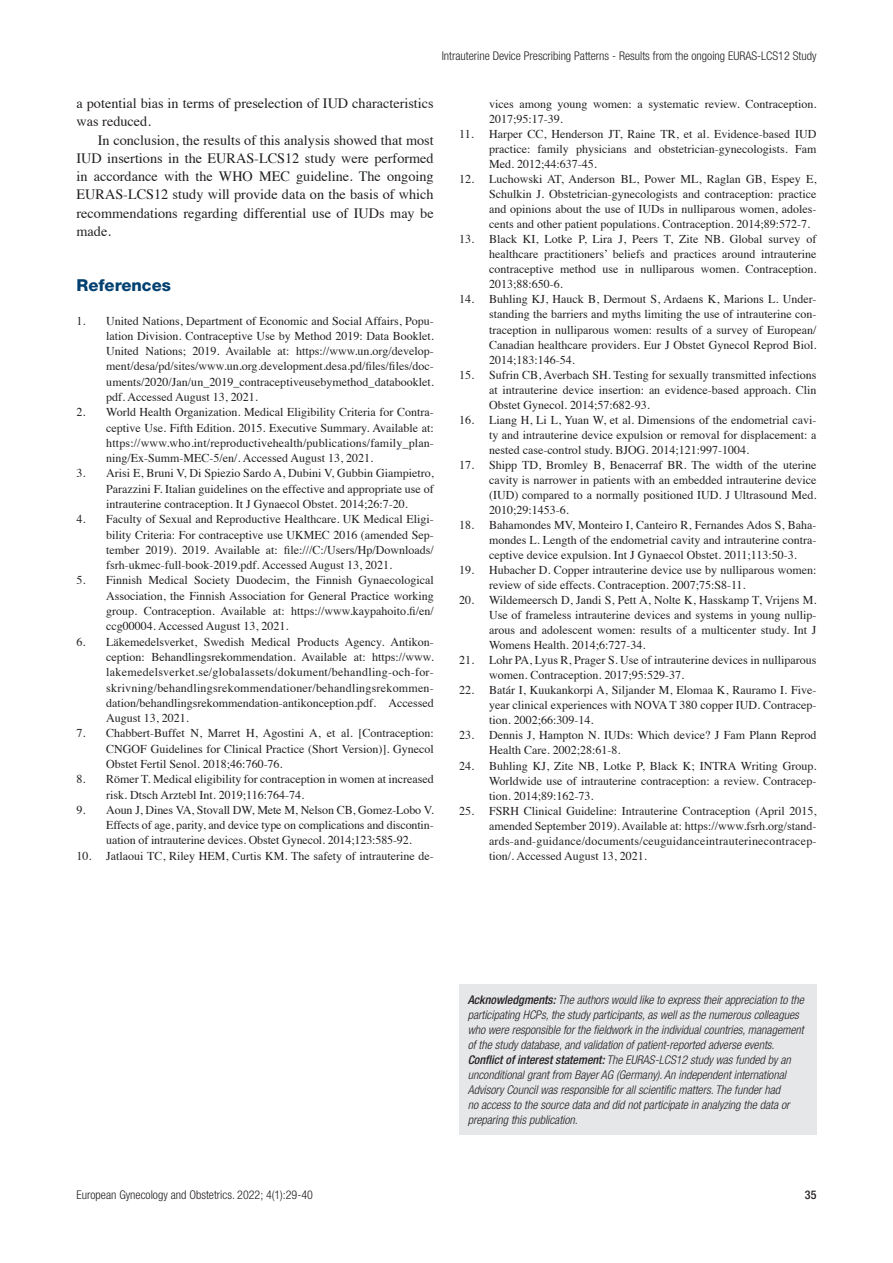
<style>
.page{position:relative;width:893px;height:1263px;background:#fff}
.page>*{position:absolute;margin:0;border:0;box-sizing:border-box;transform-origin:0 0}
.t1{font:800 16.5px "Helvetica Neue LT Std";color:#004071}
.txt{font:14.25px/18.3px "Times";color:#231f20}
.t2{font:12px/15px "Times";color:#231f20;text-align:justify}
.t3{font:italic 300 condensed 12px/15px "Helvetica Neue LT Std";color:#231f20}
.t4{font:300 condensed 12px "Helvetica Neue LT Std";color:#231f20}
.t5{font:500 condensed 12px "Helvetica Neue LT Std";color:#231f20}
.s1{font-weight:500}
</style>
<div class="page">
<div style="left:459px;top:984px;width:357px;height:151px;background:#e6e7e9"></div>
<p class="t4" style="left:442px;top:48px;width:376px">Intrauterine Device Prescribing Patterns - Results from the ongoing EURAS-LCS12 Study</p>
<p class="txt" style="left:77px;top:93px;width:359px">a potential bias in terms of preselection of IUD characteristics was reduced.</p>
<p class="txt" style="left:77px;top:129px;width:359px;text-align:justify;text-indent:21px">In conclusion, the results of this analysis showed that most IUD insertions in the EURAS-LCS12 study were performed in accordance with the WHO MEC guideline. The ongoing EURAS-LCS12 study will provide data on the basis of which recommendations regarding differential use of IUDs may be made.</p>
<p class="t1" style="left:77px;top:275px;width:96px">References</p>
<p class="t2" style="left:106px;top:312px;width:329px;text-indent:-30px">1. United Nations, Department of Economic and Social Affairs, Popu&shy;lation Division. Contraceptive Use by Method 2019: Data Booklet.<br>United Nations; 2019. Available at: https://www.un.org/develop&shy;ment/desa/pd/sites/www.un.org.development.desa.pd/files/files/doc&shy;uments/2020/Jan/un_2019_contraceptiveusebymethod_databooklet. pdf. Accessed August 13, 2021.</p>
<p class="t2" style="left:106px;top:404px;width:329px;text-indent:-30px">2. World Health Organization. Medical Eligibility Criteria for Contra&shy;ceptive Use. Fifth Edition. 2015. Executive Summary. Available at: https://www.who.int/reproductivehealth/publications/family_plan&shy;ning/Ex-Summ-MEC-5/en/. Accessed August 13, 2021.</p>
<p class="t2" style="left:106px;top:465px;width:329px;text-indent:-30px">3. Arisi E, Bruni V, Di Spiezio Sardo A, Dubini V, Gubbin Giampietro, Parazzini F. Italian guidelines on the effective and appropriate use of intrauterine contraception. It J Gynaecol Obstet. 2014;26:7-20.</p>
<p class="t2" style="left:106px;top:511px;width:329px;text-indent:-30px">4. Faculty of Sexual and Reproductive Healthcare. UK Medical Eligi&shy;bility Criteria: For contraceptive use UKMEC 2016 (amended Sep&shy;tember 2019). 2019. Available at: file:///C:/Users/Hp/Downloads/ fsrh-ukmec-full-book-2019.pdf. Accessed August 13, 2021.</p>
<p class="t2" style="left:106px;top:572px;width:329px;text-indent:-30px">5. Finnish Medical Society Duodecim, the Finnish Gynaecological Association, the Finnish Association for General Practice working group. Contraception. Available at: https://www.kaypahoito.fi/en/ ccg00004. Accessed August 13, 2021.</p>
<p class="t2" style="left:106px;top:633px;width:329px;text-indent:-30px">6. Läkemedelsverket, Swedish Medical Products Agency. Antikon&shy;ception: Behandlingsrekommendation. Available at: https://www. lakemedelsverket.se/globalassets/dokument/behandling-och-for&shy;skrivning/behandlingsrekommendationer/behandlingsrekommen&shy;dation/behandlingsrekommendation-antikonception.pdf. Accessed August 13, 2021.</p>
<p class="t2" style="left:106px;top:725px;width:329px;text-indent:-30px">7. Chabbert-Buffet N, Marret H, Agostini A, et al. [Contraception:<br>CNGOF Guidelines for Clinical Practice (Short Version)]. Gynecol Obstet Fertil Senol. 2018;46:760-76.</p>
<p class="t2" style="left:106px;top:770px;width:329px;text-indent:-30px">8. Römer T. Medical eligibility for contraception in women at increased risk. Dtsch Arztebl Int. 2019;116:764-74.</p>
<p class="t2" style="left:106px;top:801px;width:329px;text-indent:-30px">9. Aoun J, Dines VA, Stovall DW, Mete M, Nelson CB, Gomez-Lobo V.<br>Effects of age, parity, and device type on complications and discontin&shy;uation of intrauterine devices. Obstet Gynecol. 2014;123:585-92.</p>
<p class="t2" style="left:77px;top:847px;width:359px">10. Jatlaoui TC, Riley HEM, Curtis KM. The safety of intrauterine de-</p>
<p class="t2" style="left:489px;top:95px;width:329px">vices among young women: a systematic review. Contraception.<br>2017;95:17-39.</p>
<p class="t2" style="left:489px;top:125px;width:329px;text-indent:-30px">11. Harper CC, Henderson JT, Raine TR, et al. Evidence-based IUD practice: family physicians and obstetrician-gynecologists. Fam Med. 2012;44:637-45.</p>
<p class="t2" style="left:489px;top:171px;width:329px;text-indent:-30px">12. Luchowski AT, Anderson BL, Power ML, Raglan GB, Espey E, Schulkin J. Obstetrician-gynecologists and contraception: practice and opinions about the use of IUDs in nulliparous women, adoles&shy;cents and other patient populations. Contraception. 2014;89:572-7.</p>
<p class="t2" style="left:489px;top:231px;width:329px;text-indent:-30px">13. Black KI, Lotke P, Lira J, Peers T, Zite NB. Global survey of healthcare practitioners’ beliefs and practices around intrauterine contraceptive method use in nulliparous women. Contraception.<br>2013;88:650-6.</p>
<p class="t2" style="left:489px;top:291px;width:329px;text-indent:-30px">14. Buhling KJ, Hauck B, Dermout S, Ardaens K, Marions L. Under&shy;standing the barriers and myths limiting the use of intrauterine con&shy;traception in nulliparous women: results of a survey of European/ Canadian healthcare providers. Eur J Obstet Gynecol Reprod Biol.<br>2014;183:146-54.</p>
<p class="t2" style="left:489px;top:366px;width:329px;text-indent:-30px">15. Sufrin CB, Averbach SH. Testing for sexually transmitted infections at intrauterine device insertion: an evidence-based approach. Clin Obstet Gynecol. 2014;57:682-93.</p>
<p class="t2" style="left:489px;top:411px;width:329px;text-indent:-30px">16. Liang H, Li L, Yuan W, et al. Dimensions of the endometrial cavi&shy;ty and intrauterine device expulsion or removal for displacement: a nested case-control study. BJOG. 2014;121:997-1004.</p>
<p class="t2" style="left:489px;top:456px;width:329px;text-indent:-30px">17. Shipp TD, Bromley B, Benacerraf BR. The width of the uterine cavity is narrower in patients with an embedded intrauterine device (IUD) compared to a normally positioned IUD. J Ultrasound Med.<br>2010;29:1453-6.</p>
<p class="t2" style="left:489px;top:516px;width:329px;text-indent:-30px">18. Bahamondes MV, Monteiro I, Canteiro R, Fernandes Ados S, Baha&shy;mondes L. Length of the endometrial cavity and intrauterine contra&shy;ceptive device expulsion. Int J Gynaecol Obstet. 2011;113:50-3.</p>
<p class="t2" style="left:489px;top:561px;width:329px;text-indent:-30px">19. Hubacher D. Copper intrauterine device use by nulliparous women: review of side effects. Contraception. 2007;75:S8-11.</p>
<p class="t2" style="left:489px;top:591px;width:329px;text-indent:-30px">20. Wildemeersch D, Jandi S, Pett A, Nolte K, Hasskamp T, Vrijens M.<br>Use of frameless intrauterine devices and systems in young nullip&shy;arous and adolescent women: results of a multicenter study. Int J Womens Health. 2014;6:727-34.</p>
<p class="t2" style="left:489px;top:652px;width:329px;text-indent:-30px">21. Lohr PA, Lyus R, Prager S. Use of intrauterine devices in nulliparous women. Contraception. 2017;95:529-37.</p>
<p class="t2" style="left:489px;top:682px;width:329px;text-indent:-30px">22. Batár I, Kuukankorpi A, Siljander M, Elomaa K, Rauramo I. Five&shy;year clinical experiences with NOVA T 380 copper IUD. Contracep&shy;tion. 2002;66:309-14.</p>
<p class="t2" style="left:489px;top:727px;width:329px;text-indent:-30px">23. Dennis J, Hampton N. IUDs: Which device? J Fam Plann Reprod<br>Health Care. 2002;28:61-8.</p>
<p class="t2" style="left:489px;top:757px;width:329px;text-indent:-30px">24. Buhling KJ, Zite NB, Lotke P, Black K; INTRA Writing Group.<br>Worldwide use of intrauterine contraception: a review. Contracep&shy;tion. 2014;89:162-73.</p>
<p class="t2" style="left:489px;top:802px;width:329px;text-indent:-30px">25. FSRH Clinical Guideline: Intrauterine Contraception (April 2015, amended September 2019). Available at: https://www.fsrh.org/stand&shy;ards-and-guidance/documents/ceuguidanceintrauterinecontracep&shy;tion/. Accessed August 13, 2021.</p>
<p class="t4" style="left:77px;top:1188px;width:238px">European Gynecology and Obstetrics. 2022; 4(1):29-40</p>
<p class="t3" style="left:468px;top:993px;width:338px"><span class="s1">Acknowledgments:</span> The authors would like to express their appreciation to the participating HCPs, the study participants, as well as the numerous colleagues who were responsible for the fieldwork in the individual countries, management of the study database, and validation of patient-reported adverse events.</p>
<p class="t3" style="left:468px;top:1053px;width:325px"><span class="s1">Conflict of interest statement:</span> The EURAS-LCS12 study was funded by an unconditional grant from Bayer AG (Germany). An independent international Advisory Council was responsible for all scientific matters. The funder had no access to the source data and did not participate in analyzing the data or preparing this publication.</p>
<p class="t5" style="left:805px;top:1187px;width:13px">35</p>
</div>
